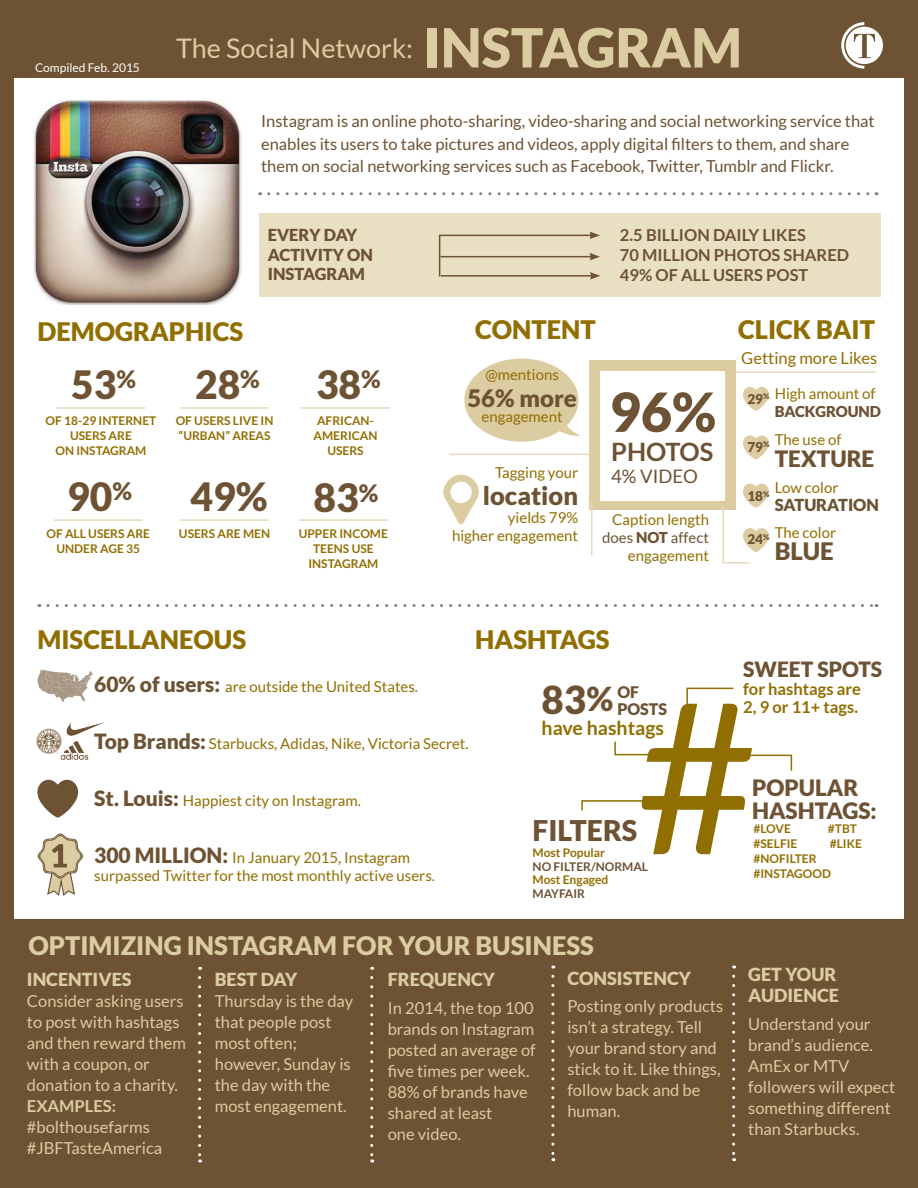
<style>
.page{position:relative;width:918px;height:1188px;background:#6d5233}
.page>*{position:absolute;margin:0;border:0;box-sizing:border-box;transform-origin:0 0}
.t1{font:900 54px "Lato";color:#6d5233}
.t2{font:900 39px "Lato";color:#6d5233}
.t3{font:900 38.55px "Lato";color:#6d5233}
.t4{font:900 28.5px "Lato";color:#6d5233}
.t5{font:27px "Lato";color:#dbcca1}
.t6{font:900 25.5px "Lato";color:#916e00}
.t7{font:900 25.5px "Lato";color:#dbcca1}
.t8{font:900 25.5px "Lato";color:#6d5233}
.t9{font:700 25.35px "Lato";color:#6d5233}
.t10{font:900 24px "Lato";color:#6d5233}
.t11{font:900 22.5px/22.5px "Lato";color:#6d5233}
.t12{font:900 21px "Lato";color:#6d5233}
.t13{font:700 19.5px "Lato";color:#916e00}
.t14{font:18.6px "Lato";color:#6d5233}
.t15{font:900 18px/21px "Lato";color:#dbcca1}
.t16{font:16.5px/21px "Lato";color:#dbcca1}
.t17{font:16.5px/22.5px "Lato";color:#6d5233}
.t18{font:700 16.5px/19.8px "Lato";color:#6d5233}
.t19{font:900 16.5px/19.8px "Lato";color:#6d5233}
.t20{font:700 16.5px "Lato";color:#916e00}
.t21{font:16.5px "Lato";color:#916e00}
.t22{font:700 16.5px "Lato";color:#dbcca1}
.t23{font:900 15.9px/16.5px "Lato";color:#6d5233}
.t24{font:15px/18px "Lato";color:#916e00;text-align:right}
.t25{font:900 15px "Lato";color:#6d5233}
.t26{font:900 13.5px "Lato";color:#6d5233}
.t27{font:700 12px/15px "Lato";color:#916e00}
.t28{font:700 12px "Lato";color:#6d5233}
.t29{font:12px "Lato";color:#fff}
.s1{font-weight:900;font-size:54px}
.s2{color:#6d5233}
.s3{font-weight:900;color:#6d5233}
.s4{font-weight:900;font-size:21px;color:#6d5233}
.s5{font-size:33px}
</style>
<div class="page">
<div style="left:14px;top:78px;width:890px;height:841px;background:#fff"></div>
<div style="left:464px;top:359px;width:114px;height:83px;background:#dbcca1;border-radius:50%"></div>
<svg style="left:555px;top:420px;width:25px;height:16px"></svg>
<hr style="left:299px;top:519px;width:89px;height:2px;background:#e5d8bb">
<img style="left:33px;top:99px;width:209px;height:205px">
<svg style="left:269px;top:192px;width:608px;height:3px"></svg>
<div style="left:259px;top:213px;width:622px;height:84px;background:#e9e0c4"></div>
<svg style="left:438px;top:232px;width:162px;height:48px"></svg>
<svg style="left:551px;top:976px;width:3px;height:185px"></svg>
<svg style="left:732px;top:976px;width:3px;height:185px"></svg>
<svg style="left:198px;top:978px;width:3px;height:184px"></svg>
<svg style="left:370px;top:978px;width:3px;height:184px"></svg>
<svg style="left:48px;top:604px;width:829px;height:3px"></svg>
<hr style="left:57px;top:407px;width:88px;height:2px;background:#e5d8bb">
<hr style="left:180px;top:407px;width:89px;height:2px;background:#e5d8bb">
<hr style="left:301px;top:407px;width:89px;height:2px;background:#e5d8bb">
<hr style="left:450px;top:454px;width:139px;height:1px;background:#e5d8bb">
<hr style="left:736px;top:372px;width:140px;height:1px;background:#e5d8bb">
<hr style="left:180px;top:519px;width:89px;height:2px;background:#e5d8bb">
<hr style="left:54px;top:519px;width:89px;height:2px;background:#e5d8bb">
<svg style="left:37px;top:670px;width:56px;height:32px"></svg>
<div style="left:589px;top:360px;width:147px;height:150px;background:#dbcca1"></div>
<div style="left:600px;top:371px;width:124px;height:129px;background:#fff"></div>
<svg style="left:743px;top:387px;width:26px;height:24px"></svg>
<svg style="left:743px;top:435px;width:26px;height:24px"></svg>
<svg style="left:581px;top:687px;width:212px;height:167px"></svg>
<svg style="left:841px;top:22px;width:42px;height:47px"></svg>
<svg style="left:722px;top:483px;width:47px;height:81px"></svg>
<svg style="left:37px;top:780px;width:41px;height:38px"></svg>
<svg style="left:38px;top:833px;width:45px;height:63px"></svg>
<img style="left:66px;top:722px;width:39px;height:14px">
<img style="left:37px;top:728px;width:25px;height:25px">
<img style="left:60px;top:739px;width:29px;height:21px">
<svg style="left:443px;top:475px;width:36px;height:50px"></svg>
<hr style="left:591px;top:501px;width:1px;height:54px;background:#e5d8bb">
<p class="t29" style="left:35px;top:61px;width:106px">Compiled Feb. 2015</p>
<h3 class="t5" style="left:176px;top:34px;width:567px">The Social Network: <span class="s1">INSTAGRAM</span></h3>
<p class="t17" style="left:261px;top:110px;width:615px">Instagram is an online photo-sharing, video-sharing and social networking service that enables its users to take pictures and videos, apply digital filters to them, and share them on social networking services such as Facebook, Twitter, Tumblr and Flickr.</p>
<p class="t19" style="left:268px;top:224px;width:107px">EVERY DAY<br>ACTIVITY ON<br>INSTAGRAM</p>
<p class="t18" style="left:620px;top:225px;width:231px">2.5 BILLION DAILY LIKES<br>70 MILLION PHOTOS SHARED<br>49% OF ALL USERS POST</p>
<h3 class="t6" style="left:37px;top:317px;width:207px">DEMOGRAPHICS</h3>
<h3 class="t6" style="left:475px;top:315px;width:122px">CONTENT</h3>
<h3 class="t6" style="left:738px;top:315px;width:138px">CLICK BAIT</h3>
<h2 class="t2" style="left:71px;top:362px;width:66px">53<sup>%</sup></h2>
<h2 class="t2" style="left:195px;top:362px;width:66px">28<sup>%</sup></h2>
<h2 class="t2" style="left:316px;top:362px;width:66px">38<sup>%</sup></h2>
<p class="t27" style="left:46px;top:413px;width:82px">OF 18-29 INTERNE</p>
<p class="t27" style="left:149px;top:413px;width:9px">T</p>
<p class="t27" style="left:55px;top:428px;width:92px;text-indent:15px">USERS ARE<br>ON IN STAGRAM</p>
<p class="t27" style="left:176px;top:413px;width:96px">OF USERS LIVE IN “URBAN” AREAS</p>
<p class="t27" style="left:314px;top:413px;width:64px;text-align:center">AFRI CAN-<br>AMERI CAN<br>USERS</p>
<h2 class="t2" style="left:67px;top:473px;width:66px">90<sup>%</sup></h2>
<h2 class="t2" style="left:191px;top:473px;width:79px">49%</h2>
<p class="t27" style="left:46px;top:526px;width:97px">OF ALL USERS ARE</p>
<p class="t27" style="left:179px;top:526px;width:84px">USERS ARE MEN</p>
<p class="t27" style="left:56px;top:541px;width:85px">UNDER AGE 35</p>
<h2 class="t2" style="left:314px;top:475px;width:66px">83<sup>%</sup></h2>
<p class="t27" style="left:313px;top:526px;width:75px;text-indent:-14px">UPPER INCOME<br>TEEN</p>
<p class="t27" style="left:308px;top:541px;width:71px;text-indent:35px">S USE<br>IN STAGRAM</p>
<p class="t24" style="left:485px;top:366px;width:75px">@mentions</p>
<h3 class="t10" style="left:467px;top:384px;width:111px">56% more</h3>
<p class="t24" style="left:482px;top:408px;width:83px">engagement</p>
<p class="t24" style="left:495px;top:463px;width:84px">Tagging your</p>
<h3 class="t8" style="left:483px;top:480px;width:97px">location</h3>
<p class="t24" style="left:452px;top:508px;width:128px">yields 79%<br>higher engagement</p>
<h1 class="t1" style="left:609px;top:380px;width:108px">96%</h1>
<h3 class="t9" style="left:611px;top:437px;width:104px">PHOTOS</h3>
<p class="t14" style="left:611px;top:465px;width:88px">4% VIDEO</p>
<p class="t24" style="left:602px;top:511px;width:108px">Caption length <span class="s2">does</span> <span class="s3">NOT</span> <span class="s2">affect </span>engagement</p>
<p class="t21" style="left:741px;top:349px;width:137px">Getting more Likes</p>
<p class="t24" style="left:775px;top:384px;width:102px">High amount of</p>
<p class="t25" style="left:775px;top:402px;width:108px">BACKGROUND</p>
<p class="t26" style="left:747px;top:391px;width:24px">29<sup>%</sup></p>
<p class="t26" style="left:747px;top:439px;width:24px">79<sup>%</sup></p>
<p class="t26" style="left:747px;top:488px;width:24px">18<sup>%</sup></p>
<p class="t26" style="left:747px;top:531px;width:24px">24<sup>%</sup></p>
<p class="t24" style="left:775px;top:430px;width:68px">The use of</p>
<h3 class="t11" style="left:775px;top:447px;width:101px">TEXTURE</h3>
<p class="t24" style="left:775px;top:478px;width:65px">Low color</p>
<p class="t19" style="left:775px;top:494px;width:106px">SATURATION</p>
<p class="t24" style="left:775px;top:523px;width:63px">The color</p>
<h3 class="t10" style="left:775px;top:537px;width:61px">BLUE</h3>
<h3 class="t6" style="left:37px;top:625px;width:210px">MISCELLANEOUS</h3>
<h3 class="t6" style="left:475px;top:625px;width:136px">HASHTAGS</h3>
<p class="t24" style="left:94px;top:677px;width:325px"><span class="s4">60% of users:</span> are outside the United States.</p>
<p class="t24" style="left:94px;top:734px;width:376px"><span class="s4">Top Brands:</span> Starbucks, Adidas, Nike, Victoria Secret.</p>
<p class="t24" style="left:94px;top:791px;width:268px"><span class="s4">St. Louis:</span> Happiest city on Instagram.</p>
<p class="t24" style="left:94px;top:848px;width:342px;text-align:left"><span class="s4">300 MILLION:</span> In January 2015, Instagram surpassed Twitter for the most monthly active users.</p>
<h3 class="t3" style="left:542px;top:677px;width:73px">83<span class="s5">%</span></h3>
<p class="t23" style="left:617px;top:684px;width:51px">OF<br>POSTS</p>
<p class="t13" style="left:542px;top:717px;width:124px">HAVE HASHTAGS</p>
<h3 class="t4" style="left:533px;top:813px;width:106px">FILTERS</h3>
<p class="t27" style="left:533px;top:845px;width:74px">MOST POPULAR</p>
<p class="t28" style="left:533px;top:859px;width:117px">NO FILTER/NORMAL</p>
<p class="t27" style="left:533px;top:872px;width:77px">MOST ENGAGED</p>
<p class="t28" style="left:533px;top:886px;width:54px">MAYFAIR</p>
<h3 class="t7" style="left:28px;top:931px;width:567px">OPTIMIZING INSTAGRAM FOR YOUR BUSINESS</h3>
<p class="t15" style="left:27px;top:968px;width:106px">INCENTIVES</p>
<p class="t16" style="left:27px;top:990px;width:161px">Consider asking users to post with hashtags and then reward them with a coupon, or donation to a charity.</p>
<p class="t22" style="left:27px;top:1096px;width:91px">EXAMPLES:</p>
<p class="t16" style="left:27px;top:1116px;width:137px">#bolthousefarms #JBFTasteAmerica</p>
<p class="t15" style="left:215px;top:968px;width:84px">BEST DAY</p>
<p class="t16" style="left:215px;top:990px;width:140px">Thursday is the day that people post most often; however, Sunday is the day with the most engagement.</p>
<p class="t15" style="left:388px;top:968px;width:109px">FREQUENCY</p>
<p class="t16" style="left:388px;top:997px;width:150px">In 2014, the top 100 brands on Instagram posted an average of five times per week.<br>88% of brands have shared at least<br>one video.</p>
<p class="t15" style="left:567px;top:967px;width:125px">CONSISTENCY</p>
<p class="t16" style="left:567px;top:996px;width:157px">Posting only products isn’t a strategy. Tell your brand story and stick to it. Like things, follow back and be human.</p>
<p class="t12" style="left:743px;top:657px;width:141px">SWEET SPOTS</p>
<p class="t20" style="left:743px;top:680px;width:119px">FOR HASHTAGS ARE</p>
<p class="t20" style="left:743px;top:698px;width:116px">2, 9 OR 11+ TAGS.</p>
<h3 class="t11" style="left:752px;top:776px;width:126px">POPULAR<br>HASHTAGS:</h3>
<p class="t27" style="left:754px;top:821px;width:39px">#LOV E</p>
<p class="t27" style="left:828px;top:821px;width:16px">#TBT</p>
<p class="t27" style="left:754px;top:836px;width:45px">#SELFIE</p>
<p class="t27" style="left:830px;top:836px;width:34px">#LIKE</p>
<p class="t27" style="left:754px;top:851px;width:65px">#NOFILTER #INSTAG</p>
<p class="t27" style="left:803px;top:866px;width:28px">OOD</p>
<p class="t15" style="left:748px;top:964px;width:92px">GET YOUR<br>AUDIENCE</p>
<p class="t16" style="left:748px;top:1013px;width:149px">Understand your brand’s audience.<br>AmEx or MTV followers will expect something different than Starbucks.</p>
</div>
